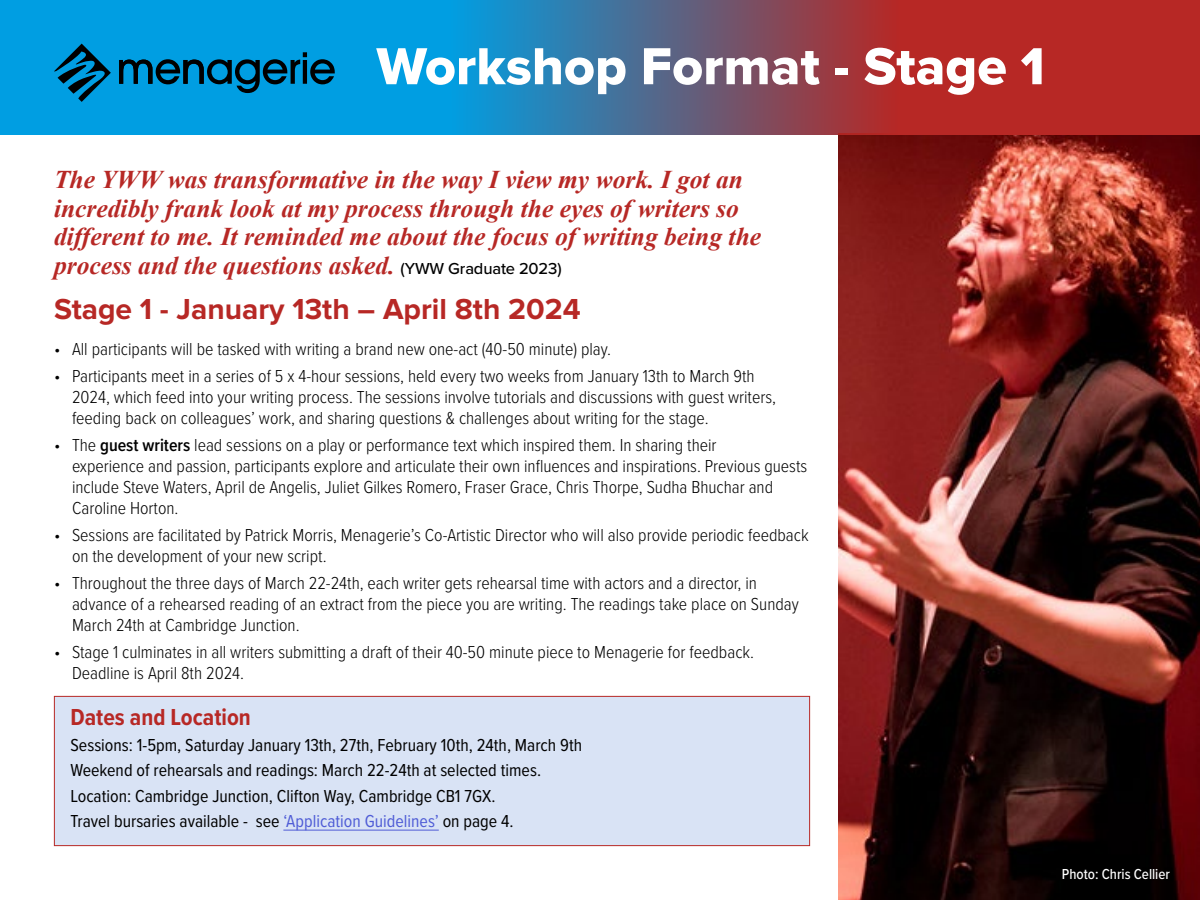
<style>
.page{position:relative;width:1200px;height:900px;background:#fff}
.page>*{position:absolute;margin:0;border:0;box-sizing:border-box;transform-origin:0 0}
.t1{font:54px "Proxima Nova Extrabld";color:#fff}
.t2{font:700 30px "Proxima Nova";color:#b72825}
.t3{font:italic 700 25.5px/28.5px "Times New Roman";color:#b72825}
.t4{font:700 24px "Proxima Nova Cond";color:#b72825}
.t5{font:300 18px/21px "Proxima Nova Cond";color:#000}
.t6{font:18px/25.5px "Proxima Nova Cond";color:#000}
.t7{font:500 15px "Proxima Nova Cond";color:#fff}
.s1{font-family:"Proxima Nova";font-weight:500;font-style:normal;font-size:16.5px;color:#000}
.s2{font-weight:600}
.s3{color:#4f5cd6}
</style>
<div class="page">
<div style="left:54px;top:696px;width:756px;height:150px;background:#d9e3f5;border:1px solid #b72825"></div>
<hr style="left:283px;top:830px;width:156px;height:1px;background:#4f5cd6">
<img style="left:838px;top:135px;width:362px;height:765px">
<svg style="left:0;top:0;width:1200px;height:135px;background:#4d668a"></svg>
<h1 class="t1" style="left:376px;top:35px;width:670px">Workshop Format - Stage 1</h1>
<p class="t3" style="left:54px;top:165px;width:709px">The YWW was transformative in the way I view my work. I got an incredibly frank look at my process through the eyes of writers so different to me. It reminded me about the focus of writing being the process and the questions asked. <span class="s1">(YWW Graduate 2023)</span></p>
<h2 class="t2" style="left:54px;top:291px;width:528px">Stage 1 - January 13th – April 8th 2024</h2>
<p class="t5" style="left:54px;top:337px;width:558px">• All participants will be tasked with writing a brand new one-act (40-50 minute) play.</p>
<p class="t5" style="left:72px;top:364px;width:706px;text-indent:-18px">• Participants meet in a series of 5 x 4-hour sessions, held every two weeks from January 13th to March 9th<br>2024, which feed into your writing process. The sessions involve tutorials and discussions with guest writers, feeding back on colleagues’ work, and sharing questions &amp; challenges about writing for the stage.</p>
<p class="t5" style="left:72px;top:433px;width:737px;text-indent:-18px">• The <span class="s2">guest writers</span> lead sessions on a play or performance text which inspired them. In sharing their<br>experience and passion, participants explore and articulate their own influences and inspirations. Previous guests include Steve Waters, April de Angelis, Juliet Gilkes Romero, Fraser Grace, Chris Thorpe, Sudha Bhuchar and Caroline Horton.</p>
<p class="t5" style="left:72px;top:523px;width:738px;text-indent:-18px">• Sessions are facilitated by Patrick Morris, Menagerie’s Co-Artistic Director who will also provide periodic feedback on the development of your new script.</p>
<p class="t5" style="left:72px;top:571px;width:728px;text-indent:-18px">• Throughout the three days of March 22-24th, each writer gets rehearsal time with actors and a director, in advance of a rehearsed reading of an extract from the piece you are writing. The readings take place on Sunday<br>March 24th at Cambridge Junction.</p>
<p class="t5" style="left:72px;top:640px;width:684px;text-indent:-18px">• Stage 1 culminates in all writers submitting a draft of their 40-50 minute piece to Menagerie for feedback.<br>Deadline is April 8th 2024.</p>
<h3 class="t4" style="left:70px;top:700px;width:182px">Dates and Location</h3>
<p class="t6" style="left:70px;top:731px;width:513px">Sessions: 1-5pm, Saturday January 13th, 27th, February 10th, 24th, March 9th Weekend of rehearsals and readings: March 22-24th at selected times.<br>Location: Cambridge Junction, Clifton Way, Cambridge CB1 7GX.<br>Travel bursaries available - see <span class="s3">‘Application Guidelines’</span> on page 4.</p>
<p class="t7" style="left:1062px;top:863px;width:110px">Photo: Chris Cellier</p>
</div>
